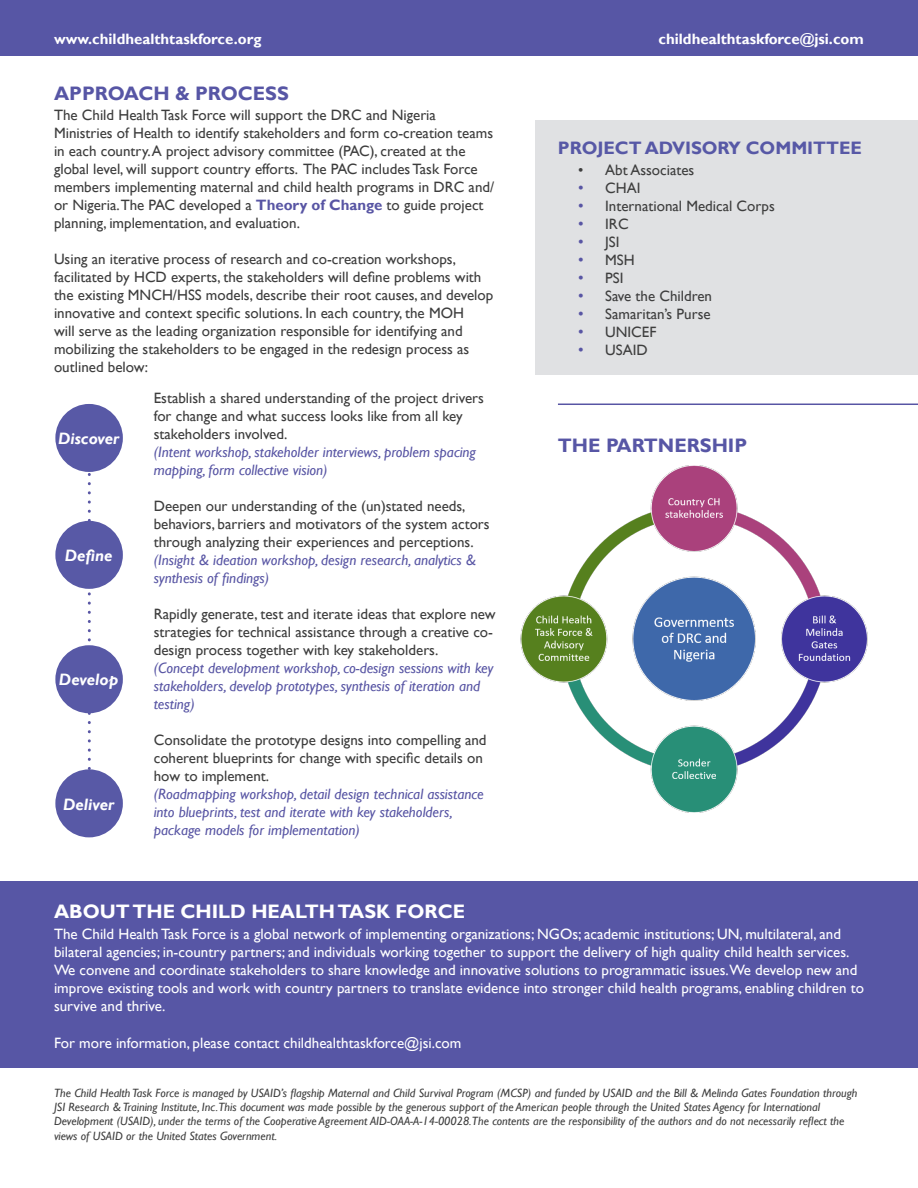
<style>
.page{position:relative;width:918px;height:1188px;background:#fff}
.page>*{position:absolute;margin:0;border:0;box-sizing:border-box;transform-origin:0 0}
.t1{font:700 19.5px "Gill Sans";color:#5756a5}
.t2{font:700 19.5px "Gill Sans";color:#fff}
.t3{font:700 18px "Gill Sans";color:#5758a6}
.t4{font:italic 700 16.5px "Gill Sans";color:#fff}
.t5{font:15px/18px "Gill Sans";color:#3d3d3d}
.t6{font:15px/18px "Gill Sans";color:#fff}
.t7{font:italic 15px/18px "Gill Sans";color:#5855a4}
.t8{font:15px "Gill Sans";color:#3e3e3e}
.t9{font:700 15px "Gill Sans";color:#fff}
.t10{font:italic 12px/14.4px "Gill Sans";color:#3e3e3e}
.s1{font-weight:700;color:#5855a4}
.s2{font-size:15.75px;color:#5855a4}
</style>
<div class="page">
<div style="left:536px;top:120px;width:382px;height:255px;background:#e0e1e3"></div>
<svg style="left:88px;top:473px;width:3px;height:296px"></svg>
<img style="left:520px;top:466px;width:348px;height:347px">
<div style="left:55px;top:404px;width:68px;height:68px;background:#5859a6;border-radius:50%"></div>
<div style="left:0;top:881px;width:918px;height:187px;background:#5756a5"></div>
<div style="left:0;top:0;width:918px;height:56px;background:#5756a5"></div>
<div style="left:55px;top:521px;width:68px;height:68px;background:#5859a6;border-radius:50%"></div>
<div style="left:55px;top:769px;width:68px;height:68px;background:#5859a6;border-radius:50%"></div>
<div style="left:55px;top:645px;width:68px;height:68px;background:#5859a6;border-radius:50%"></div>
<hr style="left:558px;top:404px;width:360px;height:1px;background:#5855a4">
<p class="t9" style="left:54px;top:30px;width:209px">www.childhealthtaskforce.org</p>
<p class="t9" style="left:659px;top:30px;width:207px">childhealthtaskforce@jsi.com</p>
<p class="t1" style="left:54px;top:82px;width:236px">APPROACH &amp; PROCESS</p>
<p class="t5" style="left:54px;top:106px;width:442px">The Child Health Task Force will support the DRC and Nigeria Ministries of Health to identify stakeholders and form co-creation teams in each country. A project advisory committee (PAC), created at the global level, will support country efforts. The PAC includes Task Force members implementing maternal and child health programs in DRC and/ or Nigeria.The PAC developed a <span class="s1">Theory of Change</span> to guide project planning, implementation, and evaluation.</p>
<p class="t5" style="left:54px;top:250px;width:441px">Using an iterative process of research and co-creation workshops, facilitated by HCD experts, the stakeholders will define problems with the existing MNCH/HSS models, describe their root causes, and develop innovative and context specific solutions. In each country, the MOH<br>will serve as the leading organization responsible for identifying and mobilizing the stakeholders to be engaged in the redesign process as outlined below:</p>
<p class="t4" style="left:58px;top:429px;width:63px">Discover</p>
<p class="t4" style="left:65px;top:546px;width:49px">Define</p>
<p class="t4" style="left:59px;top:670px;width:61px">Develop</p>
<p class="t4" style="left:63px;top:794px;width:53px">Deliver</p>
<p class="t5" style="left:154px;top:389px;width:332px">Establish a shared understanding of the project drivers for change and what success looks like from all key stakeholders involved.</p>
<p class="t7" style="left:154px;top:443px;width:324px">(Intent workshop, stakeholder interviews, problem spacing mapping, form collective vision)</p>
<p class="t5" style="left:154px;top:497px;width:337px">Deepen our understanding of the (un)stated needs, behaviors, barriers and motivators of the system actors through analyzing their experiences and perceptions.</p>
<p class="t7" style="left:154px;top:551px;width:324px">(Insight &amp; ideation workshop, design research, analytics &amp; synthesis of findings)</p>
<p class="t5" style="left:154px;top:605px;width:343px">Rapidly generate, test and iterate ideas that explore new strategies for technical assistance through a creative co&shy;design process together with key stakeholders.</p>
<p class="t7" style="left:154px;top:659px;width:341px">(Concept development workshop, co-design sessions with key stakeholders, develop prototypes, synthesis of iteration and testing)</p>
<p class="t5" style="left:154px;top:731px;width:334px">Consolidate the prototype designs into compelling and coherent blueprints for change with specific details on how to implement.</p>
<p class="t7" style="left:154px;top:785px;width:331px">(Roadmapping workshop, detail design technical assistance into blueprints, test and iterate with key stakeholders, package models for implementation)</p>
<p class="t3" style="left:558px;top:138px;width:306px">PROJECT ADVISORY COMMITTEE</p>
<p class="t8" style="left:578px;top:162px;width:118px">• Abt Associates</p>
<p class="t8" style="left:578px;top:180px;width:64px"><span class="s2">•</span> CHAI</p>
<p class="t8" style="left:578px;top:198px;width:198px"><span class="s2">•</span> International Medical Corps</p>
<p class="t8" style="left:578px;top:216px;width:52px"><span class="s2">•</span> IRC</p>
<p class="t8" style="left:578px;top:234px;width:43px"><span class="s2">•</span> JSI</p>
<p class="t8" style="left:578px;top:252px;width:58px"><span class="s2">•</span> MSH</p>
<p class="t8" style="left:578px;top:270px;width:47px"><span class="s2">•</span> PSI</p>
<p class="t8" style="left:578px;top:288px;width:135px"><span class="s2">•</span> Save the Children</p>
<p class="t8" style="left:578px;top:306px;width:134px"><span class="s2">•</span> Samaritan’s Purse</p>
<p class="t8" style="left:578px;top:324px;width:80px"><span class="s2">•</span> UNICEF</p>
<p class="t8" style="left:578px;top:342px;width:71px"><span class="s2">•</span> USAID</p>
<p class="t1" style="left:558px;top:433px;width:191px">THE PARTNERSHIP</p>
<p class="t2" style="left:54px;top:899px;width:413px">ABOUT THE CHILD HEALTH TASK FORCE</p>
<p class="t6" style="left:54px;top:925px;width:797px">The Child Health Task Force is a global network of implementing organizations; NGOs; academic institutions; UN, multilateral, and bilateral agencies; in-country partners; and individuals working together to support the delivery of high quality child health services.</p>
<p class="t6" style="left:54px;top:961px;width:812px">We convene and coordinate stakeholders to share knowledge and innovative solutions to programmatic issues.We develop new and improve existing tools and work with country partners to translate evidence into stronger child health programs, enabling children to survive and thrive.</p>
<p class="t6" style="left:54px;top:1034px;width:409px">For more information, please contact childhealthtaskforce@jsi.com</p>
<p class="t10" style="left:54px;top:1086px;width:805px">The Child Health Task Force is managed by USAID’s flagship Maternal and Child Survival Program (MCSP) and funded by USAID and the Bill &amp; Melinda Gates Foundation through JSI Research &amp; Training Institute, Inc.This document was made possible by the generous support of the American people through the United States Agency for International Development (USAID), under the terms of the Cooperative Agreement AID-OAA-A-14-00028.The contents are the responsibility of the authors and do not necessarily reflect the views of USAID or the United States Government.</p>
</div>
